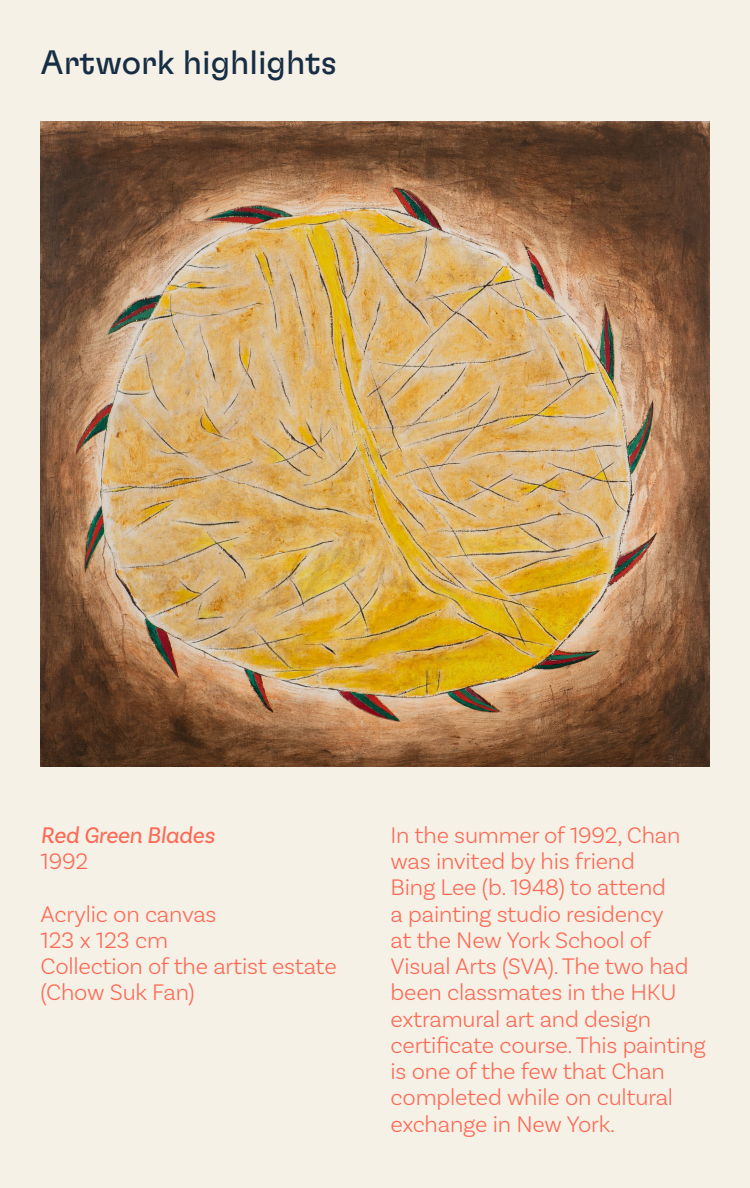
<style>
.page{position:relative;width:750px;height:1188px;background:#f6f1e6}
.page>*{position:absolute;margin:0;border:0;box-sizing:border-box;transform-origin:0 0}
.t1{font:33.75px "GT Flexa Trial";color:#172d43}
.t2{font:300 23.75px/26.2px "Basic Sans";letter-spacing:-.01em;color:#fc6a56}
.t3{font:italic 23.75px "Basic Sans";letter-spacing:-.01em;color:#fc6a56}
</style>
<div class="page">
<img style="left:41px;top:121px;width:668px;height:645px">
<h1 class="t1" style="left:41px;top:49px;width:298px">Artwork highlights</h1>
<p class="t3" style="left:41px;top:820px;width:176px">Red Green Blades</p>
<p class="t2" style="left:41px;top:847px;width:49px">1992</p>
<p class="t2" style="left:41px;top:900px;width:298px">Acrylic on canvas<br>123 x 123 cm<br>Collection of the artist estate (Chow Suk Fan)</p>
<p class="t2" style="left:391px;top:821px;width:317px">In the summer of 1992, Chan was invited by his friend<br>Bing Lee (b. 1948) to attend<br>a painting studio residency<br>at the New York School of<br>Visual Arts (SVA). The two had been classmates in the HKU extramural art and design certificate course. This painting is one of the few that Chan completed while on cultural exchange in New York.</p>
</div>
